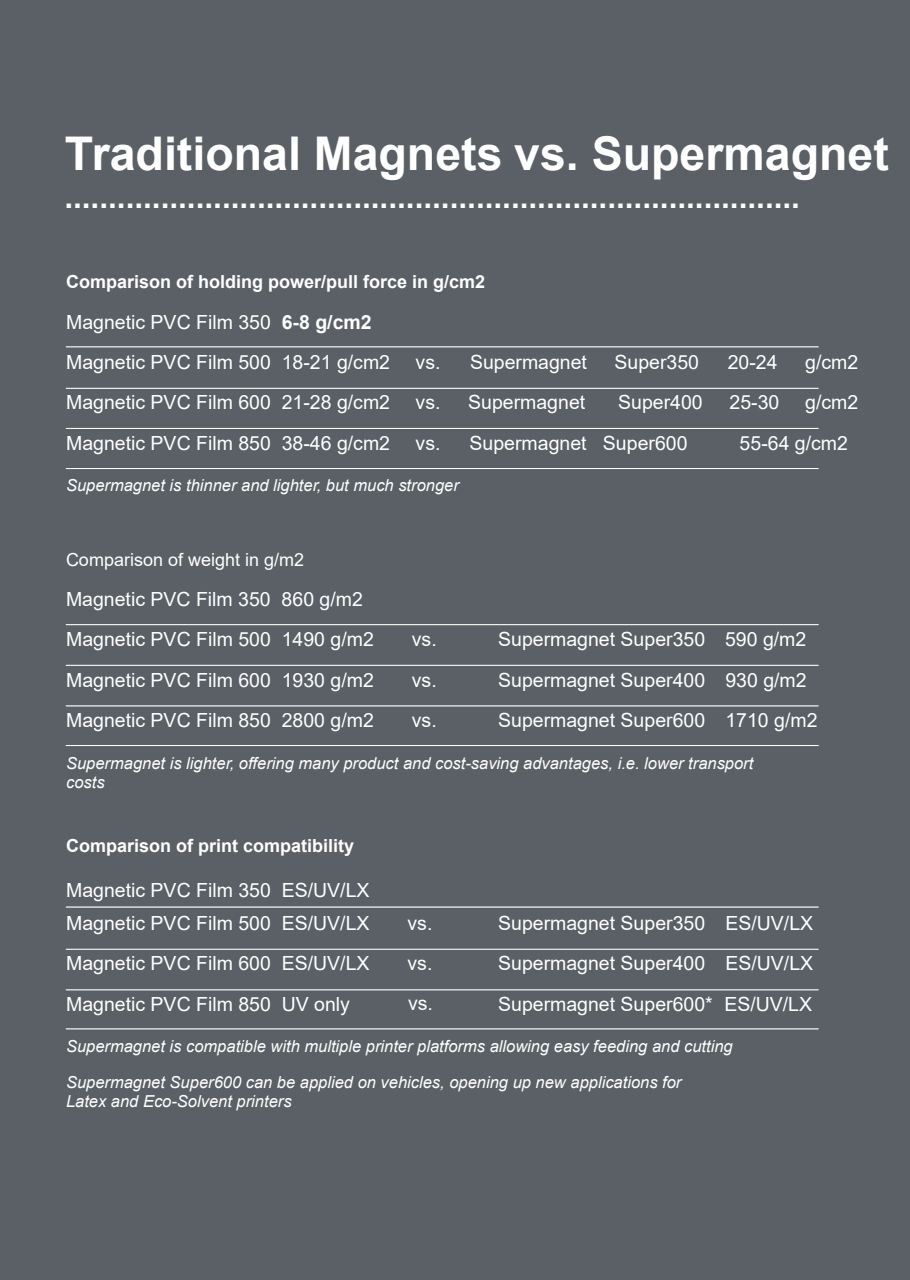
<style>
.page{position:relative;width:910px;height:1280px;background:#5a6065}
.page>*{position:absolute;margin:0;border:0;box-sizing:border-box;transform-origin:0 0}
.t1{font:700 46.5px "Arial";color:#fff}
.t2{font:700 31.5px "Arial";color:#fff}
.t3{font:19.5px/40.3px "Arial";color:#fff}
.t4{font:700 18px "Arial";color:#fff}
.t5{font:18px "Arial";color:#fff}
.t6{font:italic 16.5px/19.8px "Arial";color:#fff}
.s1{font-weight:700}
</style>
<div class="page">
<hr style="left:66px;top:346px;width:753px;height:1px;background:#fff">
<hr style="left:66px;top:388px;width:753px;height:1px;background:#fff">
<hr style="left:66px;top:428px;width:753px;height:1px;background:#fff">
<hr style="left:66px;top:468px;width:753px;height:1px;background:#fff">
<hr style="left:66px;top:624px;width:753px;height:1px;background:#fff">
<hr style="left:66px;top:665px;width:753px;height:1px;background:#fff">
<hr style="left:66px;top:705px;width:753px;height:1px;background:#fff">
<hr style="left:66px;top:745px;width:753px;height:1px;background:#fff">
<hr style="left:66px;top:906px;width:753px;height:1px;background:#fff">
<hr style="left:66px;top:949px;width:753px;height:1px;background:#fff">
<hr style="left:66px;top:989px;width:753px;height:1px;background:#fff">
<hr style="left:66px;top:1028px;width:753px;height:1px;background:#fff">
<h1 class="t1" style="left:65px;top:121px;width:826px">Traditional Magnets vs. Supermagnet</h1>
<h2 class="t2" style="left:64px;top:175px;width:737px">....................................................................................</h2>
<p class="t4" style="left:66px;top:269px;width:421px">Comparison of holding power/pull force in g/cm2</p>
<p class="t3" style="left:66px;top:302px;width:326px">Magnetic PVC Film 350 <span class="s1">6-8 g/cm2<br></span>Magnetic PVC Film 500 18-21 g/cm2<br>Magnetic PVC Film 600 21-28 g/cm2<br>Magnetic PVC Film 850 38-46 g/cm2</p>
<p class="t3" style="left:416px;top:341px;width:173px">vs. Supermagnet</p>
<p class="t3" style="left:615px;top:341px;width:86px">Super350</p>
<p class="t3" style="left:728px;top:341px;width:51px">20-24</p>
<p class="t3" style="left:805px;top:341px;width:55px">g/cm2</p>
<p class="t3" style="left:416px;top:382px;width:171px">vs. Supermagnet</p>
<p class="t3" style="left:618px;top:382px;width:86px">Super400</p>
<p class="t3" style="left:730px;top:382px;width:51px">25-30</p>
<p class="t3" style="left:805px;top:382px;width:55px">g/cm2</p>
<p class="t3" style="left:416px;top:422px;width:273px">vs. Supermagnet Super600</p>
<p class="t3" style="left:740px;top:422px;width:110px">55-64 g/cm2</p>
<p class="t6" style="left:66px;top:476px;width:394px">Supermagnet is thinner and lighter, but much stronger</p>
<p class="t5" style="left:66px;top:547px;width:240px">Comparison of weight in g/m2</p>
<p class="t3" style="left:66px;top:579px;width:309px;line-height:39.9px">Magnetic PVC Film 350 860 g/m2<br>Magnetic PVC Film 500 1490 g/m2</p>
<p class="t3" style="left:412px;top:619px;width:26px">vs.</p>
<p class="t3" style="left:498px;top:619px;width:310px">Supermagnet Super350 590 g/m2</p>
<p class="t3" style="left:66px;top:660px;width:309px">Magnetic PVC Film 600 1930 g/m2</p>
<p class="t3" style="left:412px;top:660px;width:26px">vs.</p>
<p class="t3" style="left:498px;top:660px;width:310px">Supermagnet Super400 930 g/m2</p>
<p class="t3" style="left:66px;top:700px;width:309px">Magnetic PVC Film 850 2800 g/m2</p>
<p class="t3" style="left:412px;top:700px;width:26px">vs.</p>
<p class="t3" style="left:498px;top:700px;width:321px">Supermagnet Super600 1710 g/m2</p>
<p class="t6" style="left:66px;top:753px;width:689px">Supermagnet is lighter, offering many product and cost-saving advantages, i.e. lower transport costs</p>
<p class="t4" style="left:66px;top:833px;width:290px">Comparison of print compatibility</p>
<p class="t3" style="left:66px;top:873px;width:305px;line-height:33px">Magnetic PVC Film 350 ES/UV/LX<br>Magnetic PVC Film 500 ES/UV/LX</p>
<p class="t3" style="left:407px;top:903px;width:26px">vs.</p>
<p class="t3" style="left:498px;top:903px;width:317px">Supermagnet Super350 ES/UV/LX</p>
<p class="t3" style="left:66px;top:943px;width:305px">Magnetic PVC Film 600 ES/UV/LX</p>
<p class="t3" style="left:407px;top:943px;width:26px">vs.</p>
<p class="t3" style="left:498px;top:943px;width:317px">Supermagnet Super400 ES/UV/LX</p>
<p class="t3" style="left:66px;top:984px;width:285px">Magnetic PVC Film 850 UV only</p>
<p class="t3" style="left:408px;top:983px;width:26px">vs.</p>
<p class="t3" style="left:498px;top:984px;width:315px">Supermagnet Super600* ES/UV/LX</p>
<p class="t6" style="left:66px;top:1028px;width:668px;line-height:36px">Supermagnet is compatible with multiple printer platforms allowing easy feeding and cutting<br>Supermagnet Super600 can be applied on vehicles, opening up new applications for</p>
<p class="t6" style="left:66px;top:1092px;width:227px">Latex and Eco-Solvent printers</p>
</div>
